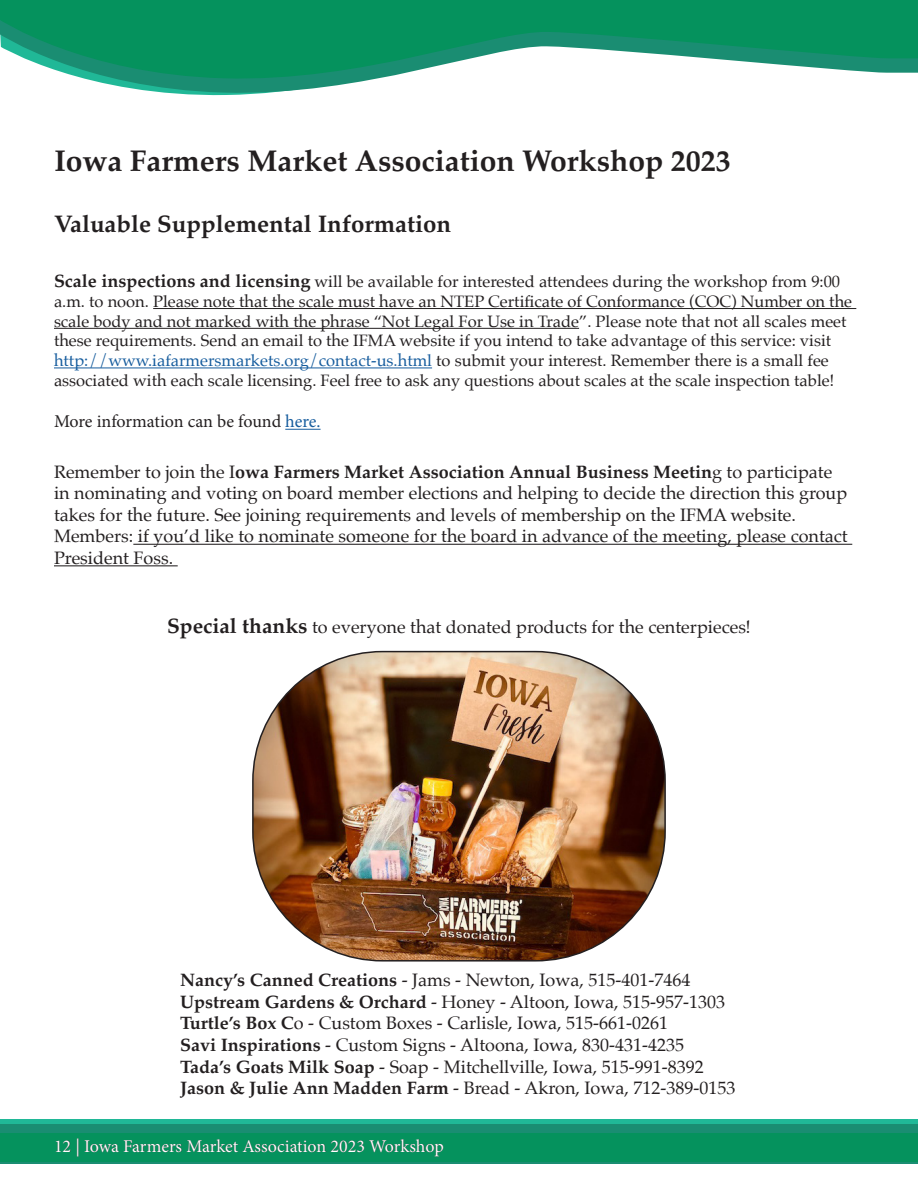
<style>
.page{position:relative;width:918px;height:1188px;background:#fff}
.page>*{position:absolute;margin:0;border:0;box-sizing:border-box;transform-origin:0 0}
.t1{font:700 30px "Palatino";color:#231f20}
.t2{font:700 24px "Palatino";color:#231f20}
.t3{font:18px/21.6px "Palatino";color:#231f20}
.t4{font:18px "Minion Pro";letter-spacing:-.005em;color:#fff}
.t5{font:18px "Minion Pro";letter-spacing:-.005em;color:#231f20}
.t6{font:16.5px/19.8px "Palatino";color:#231f20}
.s1{font-weight:700;font-size:18px}
.s2{color:#175d9e}
.s3{font-weight:700}
.s4{font-weight:700;font-size:21px}
</style>
<div class="page">
<svg style="left:0;top:1119px;width:918px;height:6px;fill:#20b897"></svg>
<div style="left:0;top:1125px;width:918px;height:39px;background:#1a8d72"></div>
<div style="left:0;top:1133px;width:918px;height:29px;background:#05925d"></div>
<svg style="left:99px;top:82px;width:259px;height:14px"></svg>
<svg style="left:0;top:0;width:917px;height:82px;fill:#05925d"></svg>
<hr style="left:153px;top:308px;width:703px;height:1px;background:#231f20">
<hr style="left:54px;top:328px;width:525px;height:1px;background:#231f20">
<hr style="left:54px;top:367px;width:378px;height:1px;background:#175d9e">
<hr style="left:285px;top:429px;width:36px;height:1px;background:#175d9e">
<hr style="left:133px;top:544px;width:719px;height:1px;background:#231f20">
<hr style="left:54px;top:565px;width:124px;height:1px;background:#231f20">
<img style="left:253px;top:652px;width:412px;height:307px">
<svg style="left:917px;top:0;width:1px;height:73px"></svg>
<p class="t1" style="left:54px;top:135px;width:678px">Iowa Farmers Market Association Workshop 2023</p>
<p class="t2" style="left:54px;top:203px;width:399px">Valuable Supplemental Information</p>
<p class="t6" style="left:54px;top:271px;width:800px"><span class="s1">Scale inspections and licensing</span> will be available for interested attendees during the workshop from 9:00 a.m. to noon. Please note that the scale must have an NTEP Certificate of Conformance (COC) Number on the scale body and not marked with the phrase “Not Legal For Use in Trade”. Please note that not all scales meet these requirements. Send an email to the IFMA website if you intend to take advantage of this service: visit <span class="s2">http://www.iafarmersmarkets.org/contact-us.html</span> to submit your interest. Remember there is a small fee associated with each scale licensing. Feel free to ask any questions about scales at the scale inspection table!</p>
<p class="t5" style="left:54px;top:410px;width:268px">More information can be found <span class="s2">here.</span></p>
<p class="t3" style="left:54px;top:461px;width:795px">Remember to join the I<span class="s3">owa Farmers Market Association Annual Business Meetin</span>g to participate in nominating and voting on board member elections and helping to decide the direction this group takes for the future. See joining requirements and levels of membership on the IFMA website.<br>Members: if you’d like to nominate someone for the board in advance of the meeting, please contact President Foss.</p>
<p class="t3" style="left:167px;top:616px;width:585px"><span class="s4">Special thanks</span> to everyone that donated products for the centerpieces!</p>
<p class="t3" style="left:180px;top:969px;width:512px"><span class="s3">Nancy’s Canned Creations</span> - Jams - Newton, Iowa, 515-401-7464</p>
<p class="t3" style="left:180px;top:991px;width:546px"><span class="s3">Upstream Gardens &amp; Orchard</span> - Honey - Altoon, Iowa, 515-957-1303</p>
<p class="t3" style="left:180px;top:1012px;width:489px"><span class="s3">Turtle’s Box C</span>o - Custom Boxes - Carlisle, Iowa, 515-661-0261</p>
<p class="t3" style="left:180px;top:1034px;width:506px"><span class="s3">Savi Inspirations</span> - Custom Signs - Altoona, Iowa, 830-431-4235</p>
<p class="t3" style="left:180px;top:1056px;width:525px"><span class="s3">Tada’s Goats Milk Soap</span> - Soap - Mitchellville, Iowa, 515-991-8392</p>
<p class="t3" style="left:180px;top:1077px;width:557px"><span class="s3">Jason &amp; Julie Ann Madden Farm</span> - Bread - Akron, Iowa, 712-389-0153</p>
<p class="t4" style="left:54px;top:1134px;width:391px">12 | Iowa Farmers Market Association 2023 Workshop</p>
</div>
